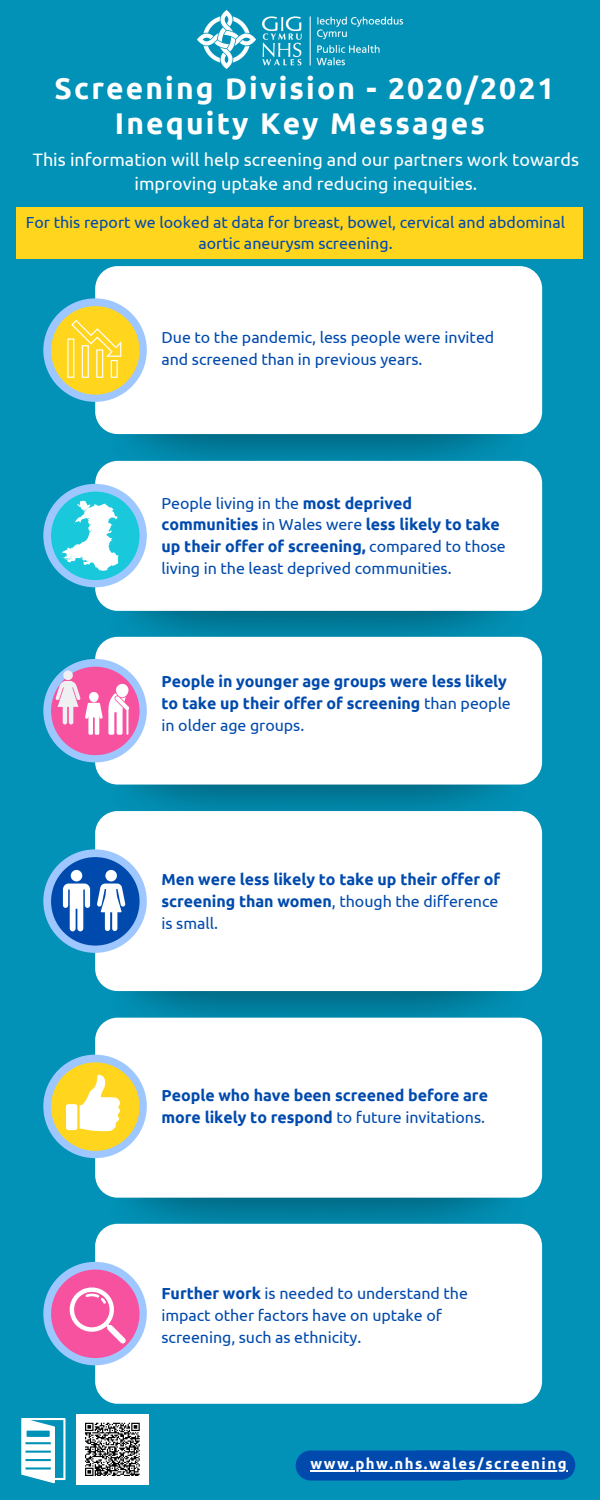
<style>
.page{position:relative;width:600px;height:1500px;background:#0292b7}
.page>*{position:absolute;margin:0;border:0;box-sizing:border-box;transform-origin:0 0}
.t1{font:700 30px/34.5px "Ubuntu";letter-spacing:.07em;color:#fff;text-align:center}
.t2{font:18px/24.7px "Ubuntu";color:#fff;text-align:center}
.t3{font:16px/21.7px "Ubuntu";letter-spacing:-.005em;color:#004aad}
.t4{font:700 16px/21.7px "Ubuntu";letter-spacing:-.005em;color:#004aad}
.t5{font:700 15px "Ubuntu";letter-spacing:.1em;color:#fff}
.s1{font-weight:700}
.s2{font-weight:400}
</style>
<div class="page">
<svg style="left:296px;top:1451px;width:279px;height:30px;background:#004dad"></svg>
<img style="left:197px;top:10px;width:206px;height:59px">
<svg style="left:21px;top:1418px;width:45px;height:65px"></svg>
<img style="left:95px;top:411px;width:448px;height:50px">
<img style="left:95px;top:588px;width:448px;height:49px">
<img style="left:43px;top:659px;width:52px;height:104px">
<img style="left:95px;top:761px;width:448px;height:49px">
<img style="left:95px;top:969px;width:448px;height:49px">
<img style="left:95px;top:1175px;width:448px;height:49px">
<div style="left:95px;top:461px;width:447px;height:150px;background:#fff;border-radius:23px"></div>
<div style="left:95px;top:266px;width:447px;height:168px;background:#fff;border-radius:22px"></div>
<div style="left:95px;top:637px;width:447px;height:148px;background:#fff;border-radius:22px"></div>
<div style="left:95px;top:811px;width:447px;height:180px;background:#fff;border-radius:22px"></div>
<div style="left:95px;top:1018px;width:447px;height:180px;background:#fff;border-radius:23px"></div>
<div style="left:95px;top:1224px;width:447px;height:180px;background:#fff;border-radius:23px"></div>
<div style="left:43px;top:298px;width:104px;height:104px;background:#9ec7ff;border-radius:50%"></div>
<div style="left:43px;top:659px;width:104px;height:103px;background:#9ec7ff;border-radius:50%"></div>
<div style="left:43px;top:849px;width:104px;height:104px;background:#9ec7ff;border-radius:50%"></div>
<div style="left:43px;top:1055px;width:104px;height:103px;background:#9ec7ff;border-radius:50%"></div>
<div style="left:43px;top:1262px;width:104px;height:103px;background:#9ec7ff;border-radius:50%"></div>
<div style="left:43px;top:484px;width:104px;height:103px;background:#9ec7ff;border-radius:50%"></div>
<div style="left:51px;top:306px;width:89px;height:89px;background:#ffd51e;border-radius:50%"></div>
<div style="left:51px;top:667px;width:89px;height:88px;background:#f652a0;border-radius:50%"></div>
<div style="left:51px;top:857px;width:89px;height:89px;background:#004aad;border-radius:50%"></div>
<div style="left:51px;top:1062px;width:89px;height:89px;background:#ffd51e;border-radius:50%"></div>
<div style="left:51px;top:1270px;width:89px;height:88px;background:#f652a0;border-radius:50%"></div>
<div style="left:51px;top:492px;width:89px;height:88px;background:#1ac8db;border-radius:50%"></div>
<svg style="left:59px;top:501px;width:60px;height:70px"></svg>
<svg style="left:67px;top:320px;width:54px;height:58px"></svg>
<svg style="left:80px;top:1074px;width:40px;height:58px"></svg>
<div style="left:66px;top:1104px;width:11px;height:26px;background:#fff;border-radius:2px"></div>
<svg style="left:69px;top:1287px;width:57px;height:57px"></svg>
<svg style="left:63px;top:884px;width:27px;height:47px"></svg>
<div style="left:71px;top:870px;width:11px;height:11px;background:#fff;border-radius:50%"></div>
<div style="left:105px;top:870px;width:12px;height:11px;background:#fff;border-radius:50%"></div>
<svg style="left:97px;top:884px;width:28px;height:47px"></svg>
<div style="left:63px;top:671px;width:10px;height:9px;background:#eff0f2;border-radius:50%"></div>
<svg style="left:56px;top:681px;width:73px;height:54px"></svg>
<div style="left:17px;top:208px;width:565px;height:50px;background:#ffd51e"></div>
<hr style="left:311px;top:1470px;width:257px;height:2px;background:#fff">
<img style="left:77px;top:1414px;width:72px;height:70px">
<h1 class="t1" style="left:55px;top:71px;width:501px">Screening Division - 2020/2021<br>Inequity Key Messages</h1>
<p class="t2" style="left:33px;top:146px;width:548px">This information will help screening and our partners work towards improving uptake and reducing inequities.</p>
<p class="t3" style="left:26px;top:211px;width:541px;text-align:center">For this report we looked at data for breast, bowel, cervical and abdominal aortic aneurysm screening.</p>
<p class="t3" style="left:162px;top:327px;width:334px">Due to the pandemic, less people were invited and screened than in previous years.</p>
<p class="t3" style="left:162px;top:492px;width:346px">People living in the <span class="s1">most deprived communities</span> in Wales were <span class="s1">less likely to take up their offer of screening,</span> compared to those living in the least deprived communities.</p>
<p class="t4" style="left:162px;top:671px;width:351px">People in younger age groups were less likely to take up their offer of screening <span class="s2">than people in older age groups.</span></p>
<p class="t4" style="left:162px;top:868px;width:340px">Men were less likely to take up their offer of screening than women<span class="s2">, though the difference is small.</span></p>
<p class="t4" style="left:162px;top:1084px;width:328px">People who have been screened before are more likely to respond <span class="s2">to future invitations.</span></p>
<p class="t3" style="left:162px;top:1282px;width:308px"><span class="s1">Further work</span> is needed to understand the impact other factors have on uptake of screening, such as ethnicity.</p>
<p class="t5" style="left:311px;top:1455px;width:258px">www.phw.nhs.wales/screening</p>
</div>
